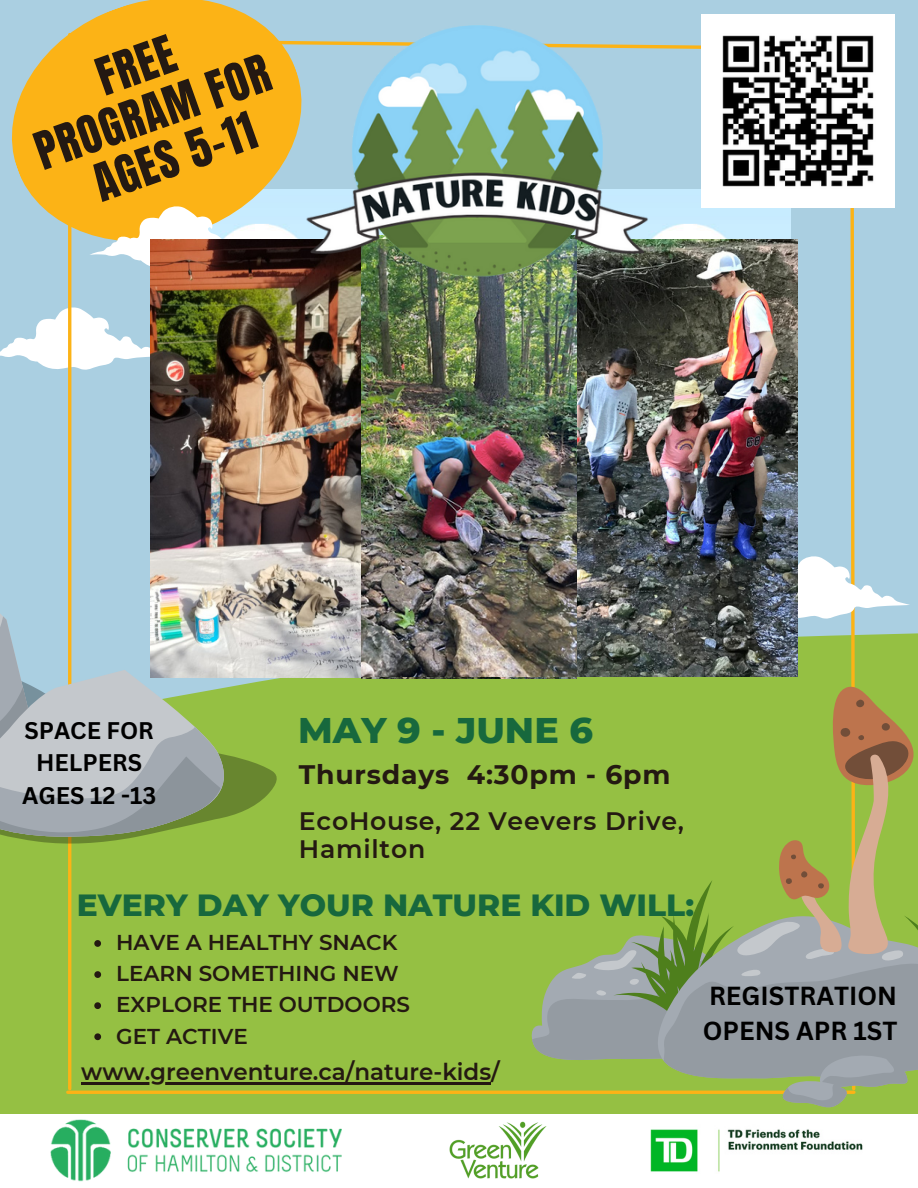
<style>
.page{position:relative;width:918px;height:1188px;background:#fff}
.page>*{position:absolute;margin:0;border:0;box-sizing:border-box;transform-origin:0 0}
.t1{font:44.4px/49.5px "Anton";color:#241912;text-align:center}
.t2{font:800 36.45px "Montserrat";color:#17683d}
.t3{font:800 31.35px "Montserrat";color:#17683d}
.t4{font:700 26.7px "Montserrat";letter-spacing:.03em;color:#241912}
.t5{font:700 25.5px/34.8px "Canva Sans";color:#000}
.t6{font:600 25.2px/28.2px "Montserrat";letter-spacing:.03em;color:#241912}
.t7{font:700 23.4px/32.5px "Canva Sans";color:#000;text-align:center}
.t8{font:600 22.95px "Montserrat";color:#241912}
.t9{font:600 21.45px "Montserrat";color:#241912}
</style>
<div class="page">
<svg style="left:0;top:0;width:246px;height:28px;background:#d5c075"></svg>
<img style="left:449px;top:1121px;width:98px;height:58px">
<img style="left:650px;top:1129px;width:213px;height:43px">
<div style="left:246px;top:0;width:453px;height:28px;background:#aacfe1"></div>
<img style="left:50px;top:1120px;width:291px;height:62px">
<img style="left:0;top:28px;width:918px;height:1084px">
<p class="t1" style="left:12px;top:85px;width:247px;rotate:-20deg">FREE<br>PROGRAM FOR<br>AGES 5-11</p>
<p class="t7" style="left:22px;top:713px;width:136px">SPACE FOR<br>HELPERS<br>AGES 12 -13</p>
<p class="t2" style="left:298px;top:708px;width:297px">MAY 9 - JUNE 6</p>
<p class="t4" style="left:299px;top:758px;width:373px">Thursdays 4:30pm - 6pm</p>
<p class="t6" style="left:299px;top:807px;width:386px">EcoHouse, 22 Veevers Drive,<br>Hamilton</p>
<h6 class="t3" style="left:77px;top:886px;width:619px">EVERY DAY YOUR NATURE KID WILL:</h6>
<p class="t9" style="left:116px;top:929px;width:283px">HAVE A HEALTHY SNACK</p>
<h2 class="t9" style="left:116px;top:961px;width:284px">LEARN SOMETHING NEW</h2>
<h5 class="t9" style="left:116px;top:992px;width:295px">EXPLORE THE OUTDOORS</h5>
<h5 class="t9" style="left:116px;top:1023px;width:133px">GET ACTIVE</h5>
<p class="t8" style="left:81px;top:1058px;width:420px">www.greenventure.ca/nature-kids/</p>
<p class="t5" style="left:703px;top:978px;width:196px">REGISTRATION<br>OPENS APR 1ST</p>
</div>
